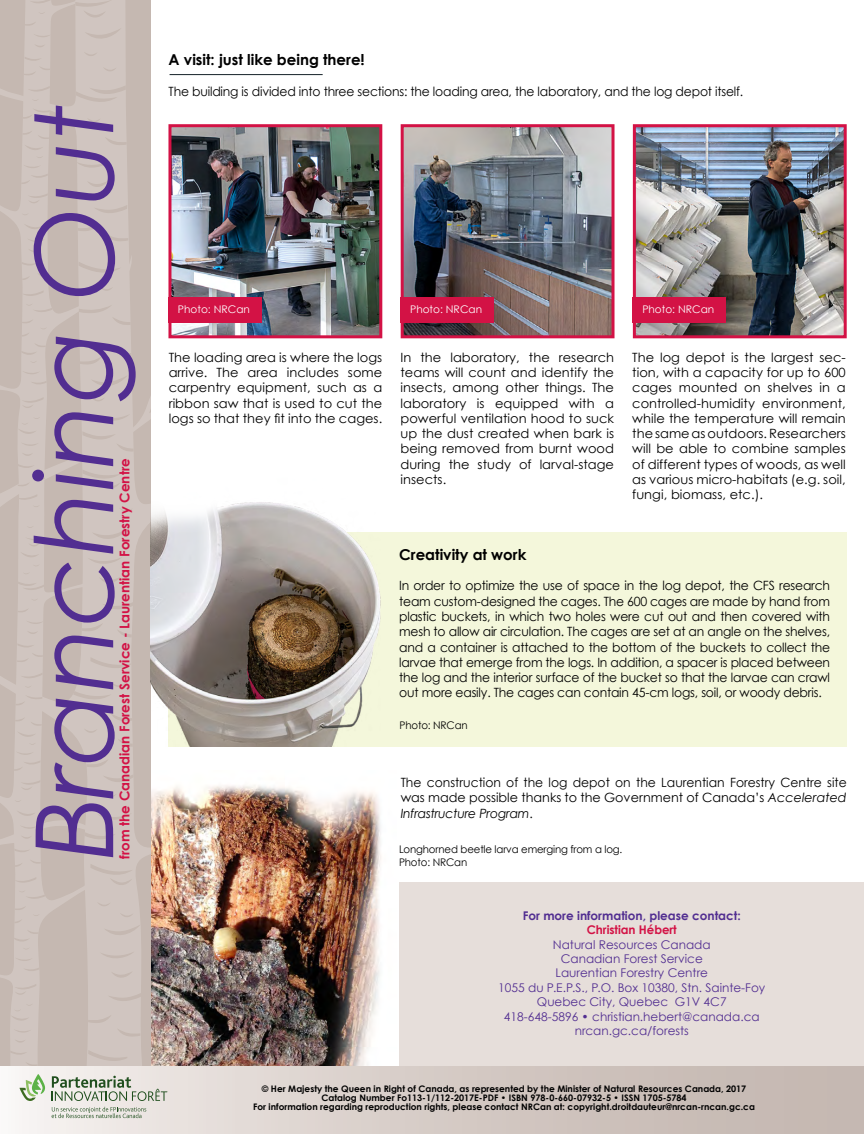
<style>
.page{position:relative;width:864px;height:1134px;background:#fff}
.page>*{position:absolute;margin:0;border:0;box-sizing:border-box;transform-origin:0 0}
.t1{font:italic 108px "Century Gothic";color:#522e91}
.t2{font:700 15px "Century Gothic";color:#000}
.t3{font:700 13.5px "Century Gothic";color:#d31245}
.t4{font:12.75px/15.3px "Century Gothic";color:#000;text-align:justify}
.P4{font:12px "Century Gothic";color:#522e91}
.t5{font:700 12px "Century Gothic";color:#522e91}
.P3{font:700 12px "Century Gothic";letter-spacing:-.005em;color:#d31245}
.t6{font:10.5px/12.8px "Century Gothic";letter-spacing:-.015em;color:#000}
.t7{font:10.5px "Century Gothic";color:#fff}
.t8{font:700 9px "Century Gothic";color:#000}
.s1{font-style:italic}
</style>
<div class="page">
<img style="left:151px;top:785px;width:230px;height:281px">
<div style="left:400px;top:882px;width:464px;height:225px;background:#e6deda"></div>
<div style="left:0;top:0;width:151px;height:1066px;background:#c5b8b1"></div>
<svg style="left:73px;top:0;width:68px;height:1066px;background:#ccc1bb"></svg>
<svg style="left:10px;top:0;width:43px;height:1066px;background:#cbbfb9"></svg>
<div style="left:0;top:1066px;width:864px;height:68px;background:linear-gradient(to right,#f3efec,#beb0a9)"></div>
<svg style="left:52px;top:1107px;width:94px;height:11px"></svg>
<svg style="left:20px;top:1074px;width:25px;height:27px"></svg>
<svg style="left:52px;top:1076px;width:115px;height:25px;background:#bdc4b6"></svg>
<img style="left:172px;top:128px;width:206px;height:206px">
<div style="left:168px;top:124px;width:214px;height:214px;border:3px solid #d31245"></div>
<div style="left:168px;top:297px;width:93px;height:26px;background:#d31245"></div>
<img style="left:405px;top:128px;width:206px;height:206px">
<div style="left:401px;top:124px;width:214px;height:214px;border:3px solid #d31245"></div>
<div style="left:401px;top:297px;width:93px;height:26px;background:#d31245"></div>
<img style="left:637px;top:128px;width:206px;height:206px">
<div style="left:633px;top:124px;width:214px;height:214px;border:3px solid #d31245"></div>
<div style="left:633px;top:297px;width:93px;height:26px;background:#d31245"></div>
<div style="left:168px;top:532px;width:679px;height:215px;background:#f4f7db"></div>
<img style="left:151px;top:502px;width:230px;height:245px">
<hr style="left:170px;top:74px;width:153px;height:1px;background:#152128">
<h1 class="t1" style="left:8px;top:860px;width:758px;rotate:-90deg">Branching Out</h1>
<p class="t3" style="left:116px;top:859px;width:402px;rotate:-90deg">from the Canadian Forest Service - Laurentian Forestry Centre</p>
<h2 class="t2" style="left:169px;top:50px;width:198px">A visit: just like being there!</h2>
<p class="t4" style="left:169px;top:83px;width:576px">The building is divided into three sections: the loading area, the laboratory, and the log depot itself.</p>
<p class="t7" style="left:178px;top:303px;width:74px">Photo: NRCan</p>
<p class="t7" style="left:410px;top:303px;width:74px">Photo: NRCan</p>
<p class="t7" style="left:642px;top:303px;width:74px">Photo: NRCan</p>
<p class="t4" style="left:169px;top:349px;width:215px">The loading area is where the logs arrive. The area includes some carpentry equipment, such as a ribbon saw that is used to cut the logs so that they fit into the cages.</p>
<p class="t4" style="left:400px;top:349px;width:215px">In the laboratory, the research teams will count and identify the insects, among other things. The laboratory is equipped with a powerful ventilation hood to suck up the dust created when bark is being removed from burnt wood during the study of larval-stage insects.</p>
<p class="t4" style="left:632px;top:349px;width:215px">The log depot is the largest sec&shy;tion, with a capacity for up to 600 cages mounted on shelves in a controlled-humidity environment, while the temperature will remain the same as outdoors. Researchers will be able to combine samples of different types of woods, as well as various micro-habitats (e.g. soil, fungi, biomass, etc.).</p>
<h2 class="t2" style="left:399px;top:545px;width:129px">Creativity at work</h2>
<p class="t4" style="left:399px;top:578px;width:432px">In order to optimize the use of space in the log depot, the CFS research team custom-designed the cages. The 600 cages are made by hand from plastic buckets, in which two holes were cut out and then covered with mesh to allow air circulation. The cages are set at an angle on the shelves, and a container is attached to the bottom of the buckets to collect the larvae that emerge from the logs. In addition, a spacer is placed between the log and the interior surface of the bucket so that the larvae can crawl out more easily. The cages can contain 45-cm logs, soil, or woody debris.</p>
<p class="t6" style="left:400px;top:718px;width:70px">Photo: NRCan</p>
<p class="t4" style="left:401px;top:774px;width:448px">The construction of the log depot on the Laurentian Forestry Centre site was made possible thanks to the Government of Canada’s <span class="s1">Accelerated Infrastructure Program</span>.</p>
<p class="t6" style="left:399px;top:843px;width:225px">Longhorned beetle larva emerging from a log.<br>Photo: NRCan</p>
<p class="t5" style="left:523px;top:908px;width:220px">For more information, please contact:</p>
<p class="P3" style="left:587px;top:922px;width:92px">Christian Hébert</p>
<p class="P4" style="left:553px;top:937px;width:159px">Natural Resources Canada</p>
<p class="P4" style="left:561px;top:951px;width:144px">Canadian Forest Service</p>
<p class="P4" style="left:556px;top:966px;width:154px">Laurentian Forestry Centre</p>
<p class="P4" style="left:498px;top:980px;width:269px">1055 du P.E.P.S., P.O. Box 10380, Stn. Sainte-Foy</p>
<p class="P4" style="left:537px;top:994px;width:191px">Quebec City, Quebec G1V 4C7</p>
<p class="P4" style="left:504px;top:1009px;width:257px">418-648-5896 • christian.hebert@canada.ca</p>
<p class="P4" style="left:575px;top:1023px;width:116px">nrcan.gc.ca/forests</p>
<p class="t8" style="left:262px;top:1083px;width:486px">© Her Majesty the Queen in Right of Canada, as represented by the Minister of Natural Resources Canada, 2017</p>
<p class="t8" style="left:321px;top:1092px;width:367px">Catalog Number Fo113-1/112-2017E-PDF • ISBN 978-0-660-07932-5 • ISSN 1705-5784</p>
<p class="t8" style="left:253px;top:1101px;width:503px">For information regarding reproduction rights, please contact NRCan at: copyright.droitdauteur@nrcan-rncan.gc.ca</p>
</div>
